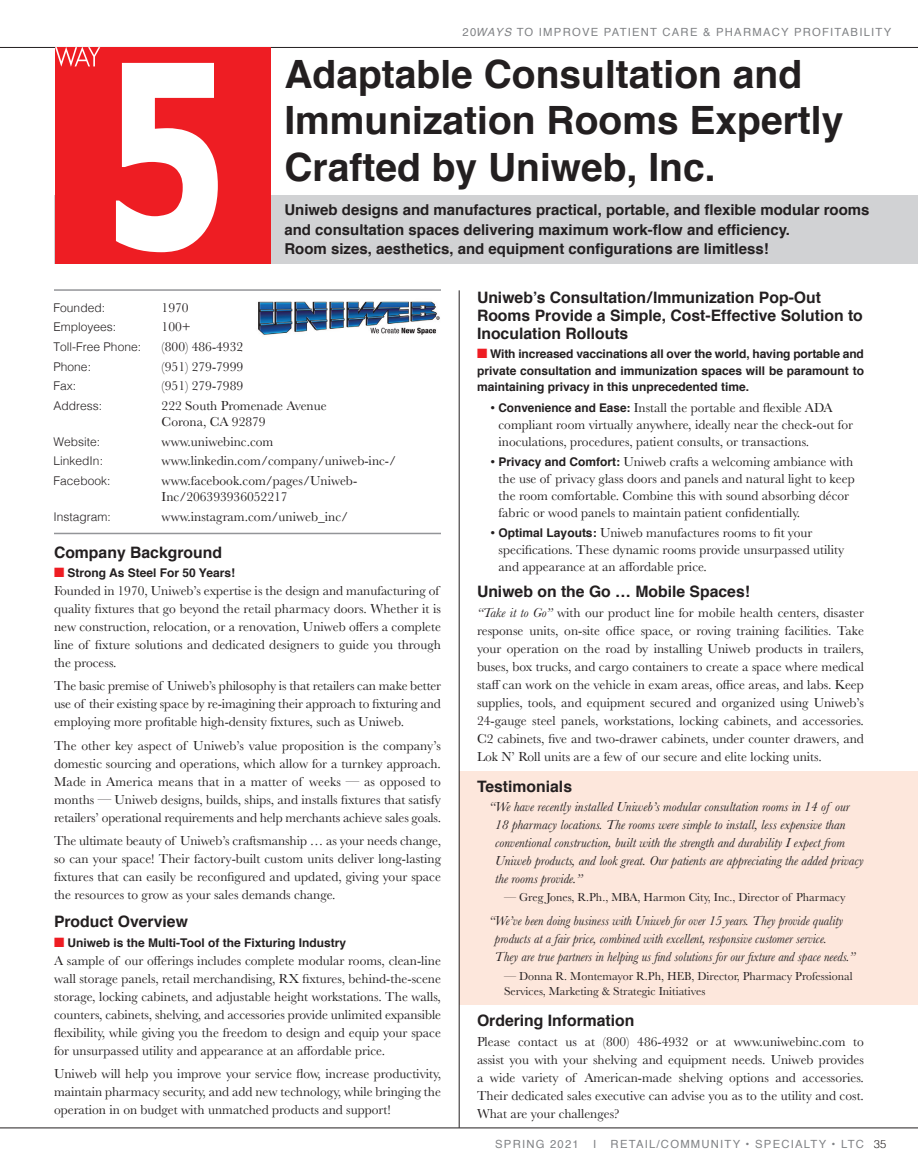
<style>
.page{position:relative;width:918px;height:1175px;background:#fff}
.page>*{position:absolute;margin:0;border:0;box-sizing:border-box;transform-origin:0 0}
.t1{font:700 39px/46.5px "Helvetica";color:#231f20}
.t2{font:700 15.75px/18px "Helvetica";color:#231f20}
.t3{font:700 15px/19.5px "Helvetica";color:#231f20}
.t4{font:13.5px/18px "Baskerville";color:#231f20;text-align:justify}
.t5{font:italic 13.5px/18px "Baskerville";color:#231f20}
.t6{font:italic 13.5px/18px "Baskerville";color:#231f20;scale:.96 1}
.t7{font:700 12px/16.5px "Helvetica";color:#231f20;text-align:justify}
.t8{font:12px/15px "Baskerville";color:#231f20}
.t9{font:300 12px "Helvetica";color:#231f20}
.t10{font:11.25px "Helvetica";letter-spacing:.11em;color:#808285}
.s1{font-style:italic}
.s2{color:#ee1d23}
.s3{font-family:"Helvetica";font-weight:700;font-size:12px}
.s4{font-weight:300;color:#231f20}
</style>
<div class="page">
<hr style="left:0;top:47px;width:918px;height:1px;background:#231f20">
<div style="left:55px;top:195px;width:863px;height:68px;background:#d1d2d4"></div>
<img style="left:258px;top:301px;width:182px;height:34px">
<div style="left:55px;top:47px;width:216px;height:216px;background:#ee1d23"></div>
<svg style="left:116px;top:63px;width:102px;height:189px"></svg>
<svg style="left:55px;top:47px;width:45px;height:20px"></svg>
<hr style="left:54px;top:289px;width:387px;height:2px;background:#939598">
<hr style="left:0;top:1127px;width:918px;height:1px;background:#231f20">
<div style="left:459px;top:771px;width:459px;height:233px;background:#fde7dc"></div>
<hr style="left:54px;top:532px;width:387px;height:2px;background:#939598">
<hr style="left:459px;top:290px;width:1px;height:837px;background:#231f20">
<p class="t10" style="left:463px;top:23px;width:430px">20<span class="s1">WAYS</span> TO IMPROVE PATIENT CARE &amp; PHARMACY PROFITABILITY</p>
<h1 class="t1" style="left:284px;top:51px;width:561px">Adaptable Consultation and<br>Immunization Rooms Expertly<br>Crafted by Uniweb, Inc.</h1>
<p class="t3" style="left:284px;top:201px;width:587px">Uniweb designs and manufactures practical, portable, and flexible modular rooms and consultation spaces delivering maximum work-flow and efficiency.<br>Room sizes, aesthetics, and equipment configurations are limitless!</p>
<p class="t9" style="left:54px;top:297px;width:53px">Founded:</p>
<p class="t4" style="left:162px;top:299px;width:28px">1970</p>
<p class="t9" style="left:54px;top:317px;width:64px">Employees:</p>
<p class="t4" style="left:162px;top:318px;width:31px">100+</p>
<p class="t9" style="left:54px;top:336px;width:89px">Toll-Free Phone:</p>
<p class="t4" style="left:162px;top:338px;width:83px">(800) 486-4932</p>
<p class="t9" style="left:54px;top:356px;width:39px">Phone:</p>
<p class="t4" style="left:162px;top:357px;width:83px">(951) 279-7999</p>
<p class="t9" style="left:54px;top:375px;width:24px">Fax:</p>
<p class="t4" style="left:162px;top:377px;width:83px">(951) 279-7989</p>
<p class="t9" style="left:54px;top:395px;width:50px">Address:</p>
<p class="t4" style="left:162px;top:397px;width:166px;line-height:16.5px">222 South Promenade Avenue<br>Corona, CA 92879</p>
<p class="t9" style="left:54px;top:431px;width:48px">Website:</p>
<p class="t4" style="left:162px;top:432px;width:113px">www.uniwebinc.com</p>
<p class="t9" style="left:54px;top:450px;width:51px">LinkedIn:</p>
<p class="t4" style="left:162px;top:452px;width:236px">www.linkedin.com/company/uniweb-inc-/</p>
<p class="t9" style="left:54px;top:470px;width:58px">Facebook:</p>
<p class="t4" style="left:162px;top:472px;width:197px;line-height:16.5px">www.facebook.com/pages/Uniweb-<br>Inc/206393936052217</p>
<p class="t9" style="left:54px;top:506px;width:59px">Instagram:</p>
<p class="t4" style="left:162px;top:507px;width:188px">www.instagram.com/uniweb_inc/</p>
<p class="t2" style="left:54px;top:543px;width:170px">Company Background</p>
<p class="t7" style="left:54px;top:564px;width:183px"><span class="s2">■</span> Strong As Steel For 50 Years!</p>
<p class="t4" style="left:54px;top:582px;width:389px;text-align:left">Founded in 1970, Uniweb’s expertise is the design and manufacturing of quality fixtures that go beyond the retail pharmacy doors. Whether it is new construction, relocation, or a renovation, Uniweb offers a complete line of fixture solutions and dedicated designers to guide you through the process.</p>
<p class="t4" style="left:54px;top:677px;width:389px">The basic premise of Uniweb’s philosophy is that retailers can make better use of their existing space by re-imagining their approach to fixturing and employing more profitable high-density fixtures, such as Uniweb.</p>
<p class="t4" style="left:54px;top:736px;width:389px">The other key aspect of Uniweb’s value proposition is the company’s domestic sourcing and operations, which allow for a turnkey approach.<br>Made in America means that in a matter of weeks — as opposed to months — Uniweb designs, builds, ships, and installs fixtures that satisfy retailers’ operational requirements and help merchants achieve sales goals.</p>
<p class="t4" style="left:54px;top:832px;width:389px">The ultimate beauty of Uniweb’s craftsmanship … as your needs change, so can your space! Their factory-built custom units deliver long-lasting fixtures that can easily be reconfigured and updated, giving your space the resources to grow as your sales demands change.</p>
<p class="t2" style="left:54px;top:913px;width:135px">Product Overview</p>
<p class="t7" style="left:54px;top:934px;width:294px"><span class="s2">■</span> Uniweb is the Multi-Tool of the Fixturing Industry</p>
<p class="t4" style="left:54px;top:951px;width:389px">A sample of our offerings includes complete modular rooms, clean-line wall storage panels, retail merchandising, RX fixtures, behind-the-scene storage, locking cabinets, and adjustable height workstations. The walls, counters, cabinets, shelving, and accessories provide unlimited expansible flexibility, while giving you the freedom to design and equip your space for unsurpassed utility and appearance at an affordable price.</p>
<p class="t4" style="left:54px;top:1065px;width:389px">Uniweb will help you improve your service flow, increase productivity, maintain pharmacy security, and add new technology, while bringing the operation in on budget with unmatched products and support!</p>
<p class="t2" style="left:477px;top:288px;width:387px">Uniweb’s Consultation/Immunization Pop-Out<br>Rooms Provide a Simple, Cost-Effective Solution to<br>Inoculation Rollouts</p>
<p class="t7" style="left:477px;top:346px;width:389px"><span class="s2">■</span> With increased vaccinations all over the world, having portable and private consultation and immunization spaces will be paramount to maintaining privacy in this unprecedented time.</p>
<p class="t4" style="left:498px;top:399px;width:356px;line-height:17.2px;text-align:left;text-indent:-8px">• <span class="s3">Convenience and Ease:</span> Install the portable and flexible ADA compliant room virtually anywhere, ideally near the check-out for inoculations, procedures, patient consults, or transactions.</p>
<p class="t4" style="left:499px;top:453px;width:358px;line-height:17.2px;text-align:left;text-indent:-8px">• <span class="s3">Privacy and Comfort:</span> Uniweb crafts a welcoming ambiance with the use of privacy glass doors and panels and natural light to keep the room comfortable. Combine this with sound absorbing décor fabric or wood panels to maintain patient confidentially.</p>
<p class="t4" style="left:499px;top:524px;width:347px;line-height:17.2px;text-align:left;text-indent:-8px">• <span class="s3">Optimal Layouts:</span> Uniweb manufactures rooms to fit your specifications. These dynamic rooms provide unsurpassed utility and appearance at an affordable price.</p>
<p class="t2" style="left:477px;top:582px;width:275px">Uniweb on the Go … Mobile Spaces!</p>
<p class="t4" style="left:477px;top:603px;width:389px"><span class="s1">“Take it to Go”</span> with our product line for mobile health centers, disaster response units, on-site office space, or roving training facilities. Take your operation on the road by installing Uniweb products in trailers, buses, box trucks, and cargo containers to create a space where medical staff can work on the vehicle in exam areas, office areas, and labs. Keep supplies, tools, and equipment secured and organized using Uniweb’s 24-gauge steel panels, workstations, locking cabinets, and accessories.<br>C2 cabinets, five and two-drawer cabinets, under counter drawers, and Lok N’ Roll units are a few of our secure and elite locking units.</p>
<p class="t2" style="left:477px;top:777px;width:97px">Testimonials</p>
<p class="t5" style="left:495px;top:797px;width:370px;text-indent:-6px">“We have recently installed Uniweb’s modular consultation rooms in 14 of our 18 pharmacy locations. The rooms were simple to install, less expensive than conventional construction, built with the strength and durability I expect from Uniweb products, and look great. Our patients are appreciating the added privacy the rooms provide.”</p>
<p class="t8" style="left:504px;top:890px;width:343px">— Greg Jones, R.Ph., MBA, Harmon City, Inc., Director of Pharmacy</p>
<p class="t6" style="left:495px;top:912px;width:377px;text-indent:-6px">“We’ve been doing business with Uniweb for over 15 years. They provide quality products at a fair price, combined with excellent, responsive customer service.<br>They are true partners in helping us find solutions for our fixture and space needs.”</p>
<p class="t8" style="left:504px;top:968px;width:350px">— Donna R. Montemayor R.Ph, HEB, Director, Pharmacy Professional<br>Services, Marketing &amp; Strategic Initiatives</p>
<p class="t2" style="left:477px;top:1011px;width:159px">Ordering Information</p>
<p class="t4" style="left:477px;top:1032px;width:389px">Please contact us at (800) 486-4932 or at www.uniwebinc.com to assist you with your shelving and equipment needs. Uniweb provides a wide variety of American-made shelving options and accessories.<br>Their dedicated sales executive can advise you as to the utility and cost.<br>What are your challenges?</p>
<p class="t10" style="left:495px;top:1135px;width:85px">SPRING 2021</p>
<p class="t10" style="left:593px;top:1135px;width:5px">I</p>
<p class="t10" style="left:611px;top:1135px;width:277px">RETAIL/COMMUNITY • SPECIALTY • LTC <span class="s4">35</span></p>
</div>
